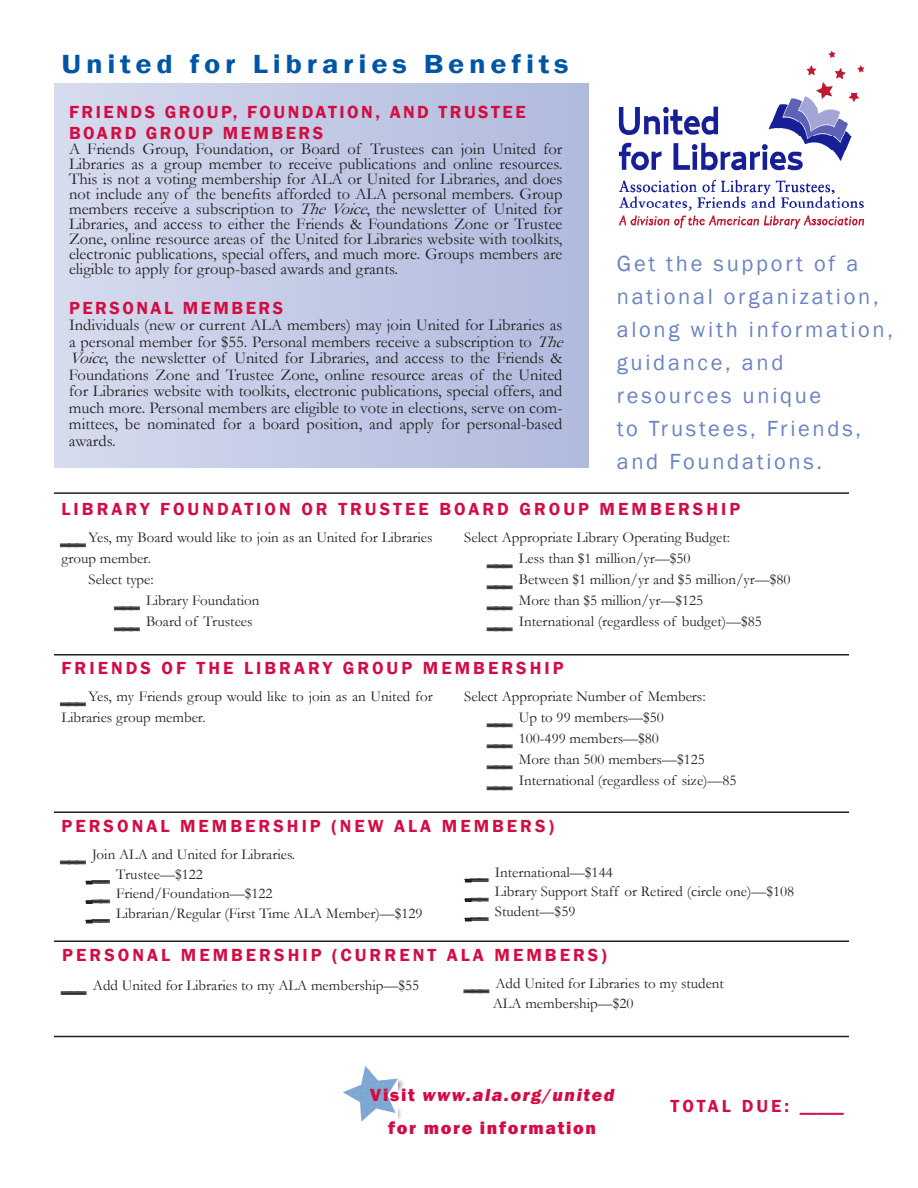
<style>
.page{position:relative;width:918px;height:1188px;background:#fff}
.page>*{position:absolute;margin:0;border:0;box-sizing:border-box;transform-origin:0 0}
.t1{font:600 27px "Franklin Gothic";letter-spacing:.155em;color:#0155a5;scale:1.13 1}
.t2{font:22.5px/33px "Franklin Gothic";letter-spacing:.12em;color:#6c84c1}
.head{font:600 18px "Franklin Gothic";letter-spacing:.17em;color:#d20d44}
.head-2{font:600 18px/21.6px "Franklin Gothic";letter-spacing:.14em;color:#d20d44}
.t3{font:italic 800 18px "Franklin Gothic";letter-spacing:.09em;color:#d20d44}
.t4{font:800 18px "Franklin Gothic";letter-spacing:.09em;color:#d20d44}
.text{font:16.5px/15px "Garamond";color:#231f20;text-align:justify}
.revised_text{font:15px/21px "Garamond";color:#231f20}
.text-2{font:15px/19.5px "Garamond";color:#231f20}
.s1{font-style:italic}
.s2{font-style:normal}
</style>
<div class="page">
<svg style="left:54px;top:84px;width:535px;height:383px;background:#c2cae5"></svg>
<div style="left:60px;top:543px;width:11px;height:4px;border:3px solid #4b4c4d"></div>
<div style="left:68px;top:543px;width:10px;height:4px;border:3px solid #4b4c4d"></div>
<div style="left:75px;top:543px;width:11px;height:4px;border:3px solid #4b4c4d"></div>
<div style="left:114px;top:606px;width:11px;height:4px;border:3px solid #4b4c4d"></div>
<div style="left:122px;top:606px;width:10px;height:4px;border:3px solid #4b4c4d"></div>
<div style="left:129px;top:606px;width:11px;height:4px;border:3px solid #4b4c4d"></div>
<div style="left:114px;top:627px;width:11px;height:4px;border:3px solid #4b4c4d"></div>
<div style="left:122px;top:627px;width:10px;height:4px;border:3px solid #4b4c4d"></div>
<div style="left:129px;top:627px;width:11px;height:4px;border:3px solid #4b4c4d"></div>
<div style="left:487px;top:564px;width:10px;height:4px;border:3px solid #4b4c4d"></div>
<div style="left:494px;top:564px;width:11px;height:4px;border:3px solid #4b4c4d"></div>
<div style="left:502px;top:564px;width:11px;height:4px;border:3px solid #4b4c4d"></div>
<div style="left:487px;top:585px;width:10px;height:4px;border:3px solid #4b4c4d"></div>
<div style="left:494px;top:585px;width:11px;height:4px;border:3px solid #4b4c4d"></div>
<div style="left:502px;top:585px;width:11px;height:4px;border:3px solid #4b4c4d"></div>
<div style="left:487px;top:606px;width:10px;height:4px;border:3px solid #4b4c4d"></div>
<div style="left:494px;top:606px;width:11px;height:4px;border:3px solid #4b4c4d"></div>
<div style="left:502px;top:606px;width:11px;height:4px;border:3px solid #4b4c4d"></div>
<div style="left:487px;top:627px;width:10px;height:4px;border:3px solid #4b4c4d"></div>
<div style="left:494px;top:627px;width:11px;height:4px;border:3px solid #4b4c4d"></div>
<div style="left:502px;top:627px;width:11px;height:4px;border:3px solid #4b4c4d"></div>
<hr style="left:54px;top:492px;width:795px;height:2px;background:#231f20">
<hr style="left:54px;top:1036px;width:795px;height:1px;background:#231f20">
<hr style="left:54px;top:654px;width:795px;height:2px;background:#231f20">
<div style="left:344px;top:1066px;width:62px;height:64px;background:#231f20;opacity:.75"></div>
<img style="left:344px;top:1066px;width:53px;height:64px">
<img style="left:618px;top:51px;width:246px;height:177px">
<div style="left:60px;top:702px;width:11px;height:4px;border:3px solid #4b4c4d"></div>
<div style="left:68px;top:702px;width:10px;height:4px;border:3px solid #4b4c4d"></div>
<div style="left:75px;top:702px;width:11px;height:4px;border:3px solid #4b4c4d"></div>
<div style="left:487px;top:723px;width:10px;height:4px;border:3px solid #4b4c4d"></div>
<div style="left:494px;top:723px;width:11px;height:4px;border:3px solid #4b4c4d"></div>
<div style="left:502px;top:723px;width:11px;height:4px;border:3px solid #4b4c4d"></div>
<div style="left:487px;top:744px;width:10px;height:4px;border:3px solid #4b4c4d"></div>
<div style="left:494px;top:744px;width:11px;height:4px;border:3px solid #4b4c4d"></div>
<div style="left:502px;top:744px;width:11px;height:4px;border:3px solid #4b4c4d"></div>
<div style="left:487px;top:765px;width:10px;height:4px;border:3px solid #4b4c4d"></div>
<div style="left:494px;top:765px;width:11px;height:4px;border:3px solid #4b4c4d"></div>
<div style="left:502px;top:765px;width:11px;height:4px;border:3px solid #4b4c4d"></div>
<div style="left:487px;top:786px;width:10px;height:4px;border:3px solid #4b4c4d"></div>
<div style="left:494px;top:786px;width:11px;height:4px;border:3px solid #4b4c4d"></div>
<div style="left:502px;top:786px;width:11px;height:4px;border:3px solid #4b4c4d"></div>
<hr style="left:54px;top:812px;width:795px;height:1px;background:#231f20">
<svg style="left:60px;top:861px;width:26px;height:3px"></svg>
<div style="left:92px;top:880px;width:10px;height:4px;border:3px solid #4b4c4d"></div>
<div style="left:99px;top:880px;width:11px;height:4px;border:3px solid #4b4c4d"></div>
<div style="left:92px;top:919px;width:10px;height:4px;border:3px solid #4b4c4d"></div>
<div style="left:99px;top:919px;width:11px;height:4px;border:3px solid #4b4c4d"></div>
<div style="left:470px;top:878px;width:11px;height:4px;border:3px solid #4b4c4d"></div>
<div style="left:478px;top:878px;width:11px;height:4px;border:3px solid #4b4c4d"></div>
<div style="left:470px;top:898px;width:11px;height:4px;border:3px solid #4b4c4d"></div>
<div style="left:478px;top:898px;width:11px;height:4px;border:3px solid #4b4c4d"></div>
<div style="left:470px;top:917px;width:11px;height:4px;border:3px solid #4b4c4d"></div>
<div style="left:478px;top:917px;width:11px;height:4px;border:3px solid #4b4c4d"></div>
<div style="left:61px;top:991px;width:10px;height:4px;border:3px solid #4b4c4d"></div>
<div style="left:68px;top:991px;width:11px;height:4px;border:3px solid #4b4c4d"></div>
<div style="left:76px;top:991px;width:11px;height:4px;border:3px solid #4b4c4d"></div>
<div style="left:463px;top:989px;width:11px;height:4px;border:3px solid #4b4c4d"></div>
<div style="left:471px;top:989px;width:11px;height:4px;border:3px solid #4b4c4d"></div>
<div style="left:479px;top:989px;width:10px;height:4px;border:3px solid #4b4c4d"></div>
<hr style="left:54px;top:940px;width:795px;height:2px;background:#231f20">
<svg style="left:86px;top:881px;width:7px;height:3px"></svg>
<svg style="left:86px;top:900px;width:24px;height:4px"></svg>
<svg style="left:86px;top:920px;width:7px;height:3px"></svg>
<svg style="left:465px;top:879px;width:7px;height:3px"></svg>
<svg style="left:465px;top:899px;width:7px;height:3px"></svg>
<svg style="left:465px;top:918px;width:7px;height:3px"></svg>
<p class="t1" style="left:62px;top:47px;width:450px">United for Libraries Benefits</p>
<p class="head-2" style="left:69px;top:101px;width:458px">FRIENDS GROUP, FOUNDATION, AND TRUSTEE<br>BOARD GROUP MEMBERS</p>
<p class="text" style="left:69px;top:141px;width:495px">A Friends Group, Foundation, or Board of Trustees can join United for Libraries as a group member to receive publications and online resources.<br>This is not a voting membership for ALA or United for Libraries, and does not include any of the benefits afforded to ALA personal members. Group members receive a subscription to <span class="s1">TheVoice</span>, the newsletter of United for Libraries, and access to either the Friends &amp; Foundations Zone or Trustee Zone, online resource areas of the United for Libraries website with toolkits, electronic publications, special offers, and much more. Groups members are eligible to apply for group-based awards and grants.</p>
<p class="head-2" style="left:69px;top:297px;width:216px">PERSONAL MEMBERS</p>
<p class="text" style="left:69px;top:316px;width:503px;line-height:16.5px;text-align:left">Individuals (new or current ALA members) may join United for Libraries as a personal member for $55. Personal members receive a subscription to <span class="s1">The Voice</span>, the newsletter of United for Libraries, and access to the Friends &amp; Foundations Zone and Trustee Zone, online resource areas of the United for Libraries website with toolkits, electronic publications, special offers, and much more. Personal members are eligible to vote in elections, serve on com&shy;mittees, be nominated for a board position, and apply for personal-based awards.</p>
<p class="t2" style="left:617px;top:247px;width:278px">Get the support of a national organization, along with information, guidance, and resources unique<br>to Trustees, Friends, and Foundations.</p>
<p class="head" style="left:62px;top:498px;width:680px">LIBRARY FOUNDATION OR TRUSTEE BOARD GROUP MEMBERSHIP</p>
<p class="revised_text" style="left:62px;top:527px;width:373px">___ Yes, my Board would like to join as an United for Libraries group member.</p>
<p class="revised_text" style="left:88px;top:569px;width:67px">Select type:</p>
<p class="revised_text" style="left:116px;top:590px;width:146px">___ Library Foundation</p>
<p class="revised_text" style="left:116px;top:611px;width:139px">___ Board of Trustees</p>
<p class="revised_text" style="left:464px;top:527px;width:267px">Select Appropriate Library Operating Budget:</p>
<p class="revised_text" style="left:488px;top:548px;width:204px">___ Less than $1 million/yr—$50</p>
<p class="revised_text" style="left:488px;top:569px;width:304px">___ Between $1 million/yr and $5 million/yr—$80</p>
<p class="revised_text" style="left:488px;top:590px;width:216px">___ More than $5 million/yr—$125</p>
<p class="revised_text" style="left:488px;top:611px;width:275px">___ International (regardless of budget)—$85</p>
<p class="head" style="left:62px;top:657px;width:504px">FRIENDS OF THE LIBRARY GROUP MEMBERSHIP</p>
<p class="revised_text" style="left:62px;top:686px;width:373px">___ Yes, my Friends group would like to join as an United for<br>Libraries group member.</p>
<p class="revised_text" style="left:464px;top:686px;width:243px">Select Appropriate Number of Members:</p>
<p class="revised_text" style="left:488px;top:707px;width:177px">___ Up to 99 members—$50</p>
<p class="revised_text" style="left:488px;top:728px;width:172px">___ 100-499 members—$80</p>
<p class="revised_text" style="left:488px;top:749px;width:218px">___ More than 500 members—$125</p>
<p class="revised_text" style="left:488px;top:770px;width:250px">___ International (regardless of size)—85</p>
<p class="head" style="left:62px;top:815px;width:494px">PERSONAL MEMBERSHIP (NEW ALA MEMBERS)</p>
<p class="revised_text" style="left:62px;top:844px;width:235px">___ Join ALA and United for Libraries.</p>
<p class="text-2" style="left:86px;top:864px;width:339px">___ Trustee—$122<br>___ Friend/Foundation—$122<br>___ Librarian/Regular (First Time ALA Member)—$129</p>
<p class="revised_text" style="left:465px;top:862px;width:331px;line-height:19.5px">___ International—$144<br>___ Library Support Staff or Retired (circle one)—$108 ___ Student—$59</p>
<p class="head" style="left:62px;top:944px;width:546px">PERSONAL MEMBERSHIP (CURRENT ALA MEMBERS)</p>
<p class="revised_text" style="left:62px;top:974px;width:359px">___ Add United for Libraries to my ALA membership—$55</p>
<p class="revised_text" style="left:465px;top:973px;width:261px">___ Add United for Libraries to my student</p>
<p class="revised_text" style="left:493px;top:992px;width:142px">ALA membership—$20</p>
<p class="t3" style="left:370px;top:1083px;width:246px"><span class="s2">Visit</span> www.ala.org/united</p>
<p class="t4" style="left:388px;top:1117px;width:209px">for more information</p>
<p class="head" style="left:671px;top:1095px;width:175px">TOTAL DUE: _____</p>
</div>
